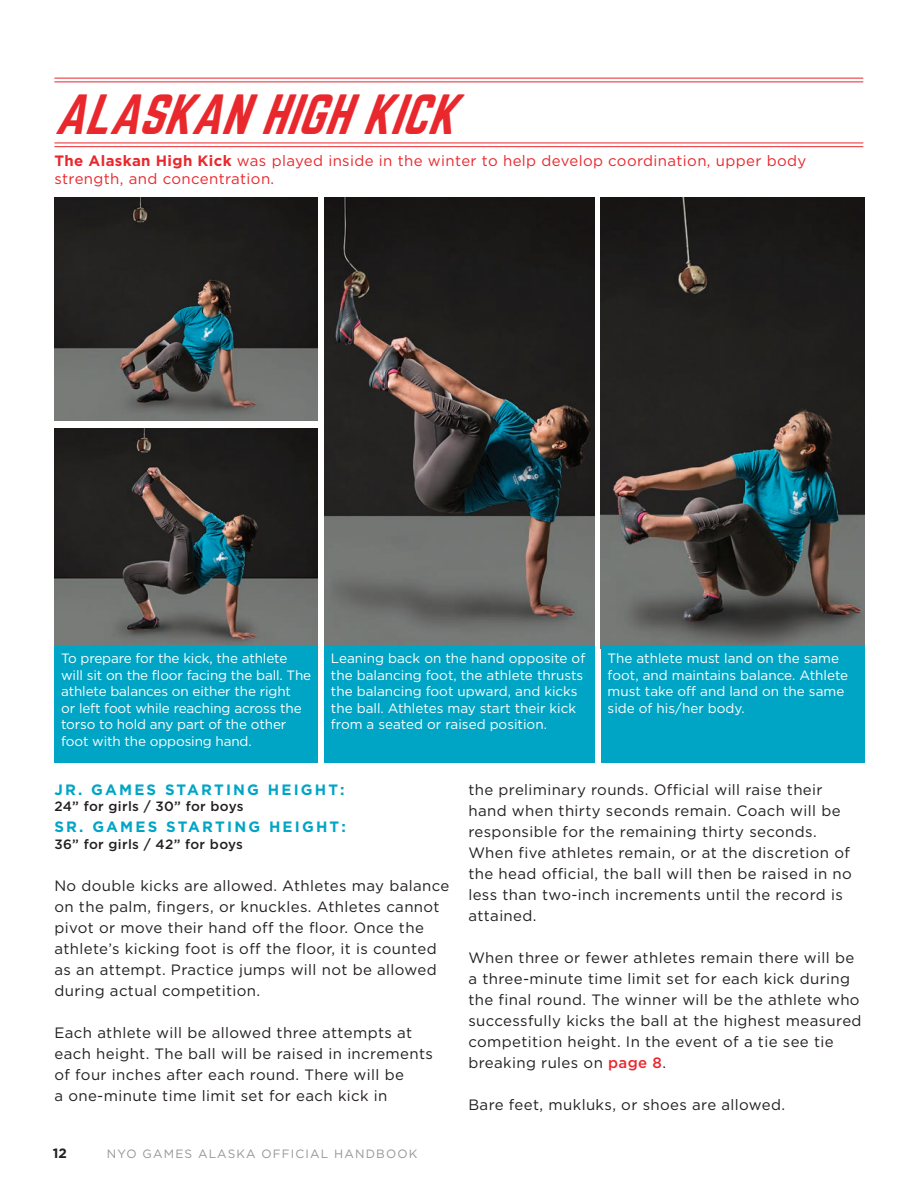
<style>
.page{position:relative;width:918px;height:1188px;background:#fff}
.page>*{position:absolute;margin:0;border:0;box-sizing:border-box;transform-origin:0 0}
.t1{font:italic 49.5px "Norwester";color:#e9282d}
.BODY_description_EVENT_2016{font:15px/21px "Gotham";letter-spacing:.025em;color:#231f20}
.t2{font:15px/18px "Gotham";letter-spacing:.025em;color:#e9282d}
.BODY_description_EVENT_2016-2{font:700 15px "Gotham";letter-spacing:.145em;color:#00a5c6}
.BODY_description_EVENT_2016-3{font:13.5px/16.5px "Gotham";color:#fff}
.BODY_description_EVENT_2016-4{font:500 13.5px "Gotham";letter-spacing:.025em;color:#231f20}
.t3{font:700 13.5px "Gotham";color:#231f20}
.t4{font:12px "Gotham";letter-spacing:.095em;color:#939598}
.s1{font-weight:700}
.s2{font-weight:500;color:#e9282d}
</style>
<div class="page">
<img style="left:54px;top:198px;width:264px;height:223px">
<img style="left:54px;top:428px;width:264px;height:218px">
<img style="left:601px;top:198px;width:263px;height:448px">
<img style="left:324px;top:198px;width:270px;height:448px">
<div style="left:54px;top:646px;width:264px;height:116px;background:#00a5c6"></div>
<div style="left:324px;top:646px;width:270px;height:116px;background:#00a5c6"></div>
<div style="left:601px;top:646px;width:263px;height:116px;background:#00a5c6"></div>
<hr style="left:54px;top:143px;width:809px;height:1px;background:#e9282d">
<hr style="left:54px;top:146px;width:809px;height:1px;background:#e9282d">
<hr style="left:54px;top:78px;width:809px;height:1px;background:#e9282d">
<hr style="left:54px;top:82px;width:809px;height:1px;background:#e9282d">
<p class="t1" style="left:54px;top:90px;width:419px">ALASKANHIGHKICK</p>
<p class="t2" style="left:54px;top:152px;width:753px"><span class="s1">The Alaskan High Kick</span> was played inside in the winter to help develop coordination, upper body strength, and concentration.</p>
<p class="BODY_description_EVENT_2016-3" style="left:61px;top:650px;width:252px">To prepare for the kick, the athlete will sit on the floor facing the ball. The athlete balances on either the right<br>or left foot while reaching across the torso to hold any part of the other foot with the opposing hand.</p>
<p class="BODY_description_EVENT_2016-3" style="left:331px;top:650px;width:256px">Leaning back on the hand opposite of the balancing foot, the athlete thrusts the balancing foot upward, and kicks the ball. Athletes may start their kick from a seated or raised position.</p>
<p class="BODY_description_EVENT_2016-3" style="left:608px;top:650px;width:242px">The athlete must land on the same foot, and maintains balance. Athlete must take off and land on the same side of his/her body.</p>
<p class="BODY_description_EVENT_2016-2" style="left:54px;top:779px;width:292px">JR. GAMES STARTING HEIGHT:</p>
<p class="BODY_description_EVENT_2016-4" style="left:54px;top:798px;width:191px">24” for girls / 30” for boys</p>
<p class="BODY_description_EVENT_2016-2" style="left:54px;top:817px;width:293px">SR. GAMES STARTING HEIGHT:</p>
<p class="BODY_description_EVENT_2016-4" style="left:54px;top:835px;width:190px">36” for girls / 42” for boys</p>
<p class="BODY_description_EVENT_2016" style="left:54px;top:875px;width:396px">No double kicks are allowed. Athletes may balance on the palm, fingers, or knuckles. Athletes cannot pivot or move their hand off the floor. Once the athlete’s kicking foot is off the floor, it is counted as an attempt. Practice jumps will not be allowed during actual competition.</p>
<p class="BODY_description_EVENT_2016" style="left:54px;top:1022px;width:380px">Each athlete will be allowed three attempts at each height. The ball will be raised in increments of four inches after each round. There will be<br>a one-minute time limit set for each kick in</p>
<p class="t3" style="left:53px;top:1145px;width:16px">12</p>
<p class="t4" style="left:107px;top:1146px;width:312px">NYO GAMES ALASKA OFFICIAL HANDBOOK</p>
<p class="BODY_description_EVENT_2016" style="left:468px;top:779px;width:385px">the preliminary rounds. Official will raise their hand when thirty seconds remain. Coach will be responsible for the remaining thirty seconds.<br>When five athletes remain, or at the discretion of the head official, the ball will then be raised in no less than two-inch increments until the record is attained.</p>
<p class="BODY_description_EVENT_2016" style="left:468px;top:947px;width:395px">When three or fewer athletes remain there will be a three-minute time limit set for each kick during the final round. The winner will be the athlete who successfully kicks the ball at the highest measured competition height. In the event of a tie see tie breaking rules on <span class="s2">page 8</span>.</p>
<p class="BODY_description_EVENT_2016" style="left:468px;top:1094px;width:318px">Bare feet, mukluks, or shoes are allowed.</p>
</div>
